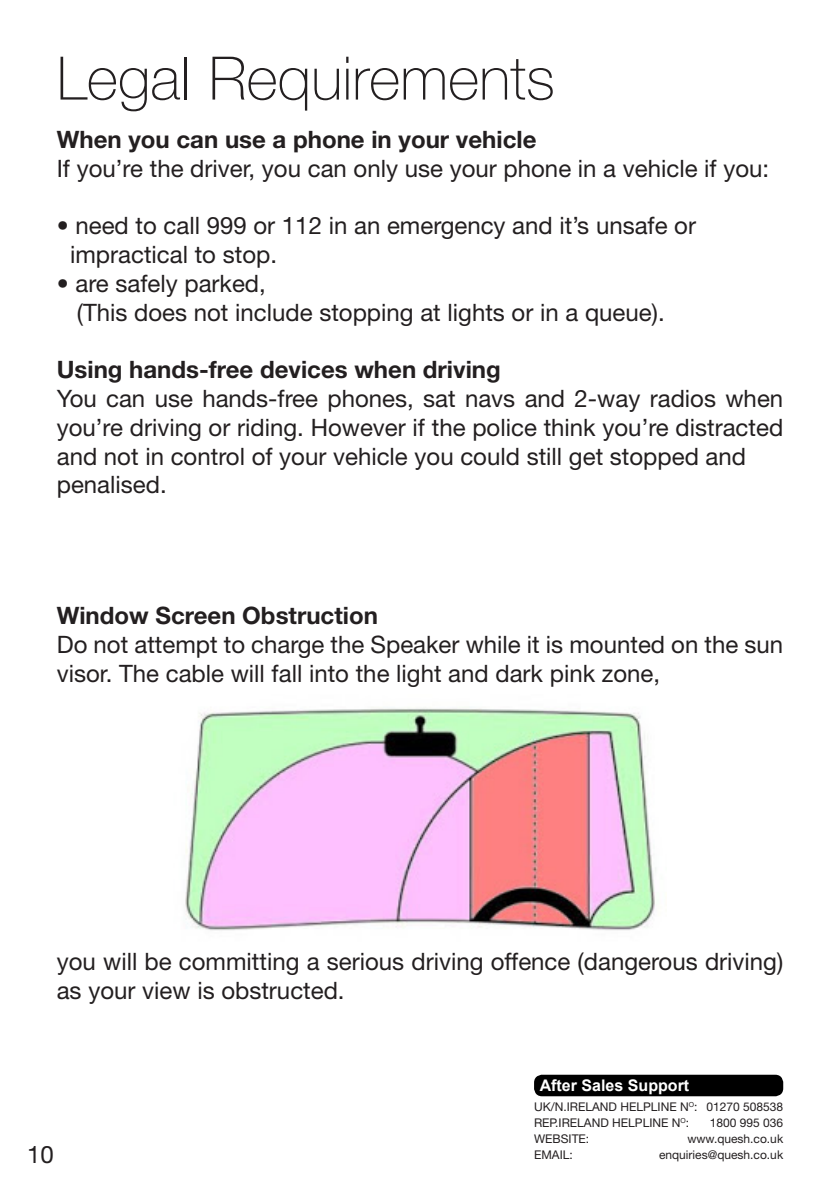
<style>
.page{position:relative;width:840px;height:1191px;background:#fff}
.page>*{position:absolute;margin:0;border:0;box-sizing:border-box;transform-origin:0 0}
.t1{font:100 60px "Helvetica Neue LT Std";color:#231f20}
.t2{font:24px/28.8px "Helvetica Neue LT Std";color:#231f20}
.t3{font:700 24px "Helvetica Neue LT Std";color:#231f20}
.t4{font:700 16px "Arial";color:#fff}
.t5{font:12px/16px "Helvetica Neue LT Std";color:#231f20}
</style>
<div class="page">
<div style="left:533px;top:1074px;width:249px;height:22px;background:#000;border-radius:8px"></div>
<img style="left:185px;top:708px;width:471px;height:223px">
<h1 class="t1" style="left:57px;top:44px;width:499px">Legal Requirements</h1>
<p class="t3" style="left:57px;top:124px;width:481px">When you can use a phone in your vehicle</p>
<p class="t2" style="left:57px;top:153px;width:713px">If you’re the driver, you can only use your phone in a vehicle if you:</p>
<p class="t2" style="left:70px;top:211px;width:627px;text-indent:-13px">• need to call 999 or 112 in an emergency and it’s unsafe or impractical to stop.</p>
<p class="t2" style="left:77px;top:268px;width:589px;text-indent:-20px">• are safely parked,<br>(This does not include stopping at lights or in a queue).</p>
<p class="t3" style="left:57px;top:355px;width:445px">Using hands-free devices when driving</p>
<p class="t2" style="left:57px;top:384px;width:727px">You can use hands-free phones, sat navs and 2-way radios when you’re driving or riding. However if the police think you’re distracted and not in control of your vehicle you could still get stopped and penalised.</p>
<p class="t3" style="left:57px;top:600px;width:322px">Window Screen Obstruction</p>
<p class="t2" style="left:57px;top:629px;width:727px">Do not attempt to charge the Speaker while it is mounted on the sun visor. The cable will fall into the light and dark pink zone,</p>
<p class="t2" style="left:57px;top:946px;width:727px">you will be committing a serious driving offence (dangerous driving) as your view is obstructed.</p>
<p class="t4" style="left:539px;top:1075px;width:151px">After Sales Support</p>
<p class="t5" style="left:533px;top:1098px;width:165px">UK/N.IRELAND HELPLINE N<sup>O</sup>:<br>REP.IRELAND HELPLINE N<sup>O</sup>:<br>WEBSITE:<br>EMAIL:</p>
<p class="t5" style="left:687px;top:1098px;width:97px;text-align:right">01270 508538<br>1800 995 036 www.quesh.co.uk</p>
<p class="t2" style="left:27px;top:1139px;width:28px">10</p>
<p class="t5" style="left:658px;top:1146px;width:126px">enquiries@quesh.co.uk</p>
</div>
